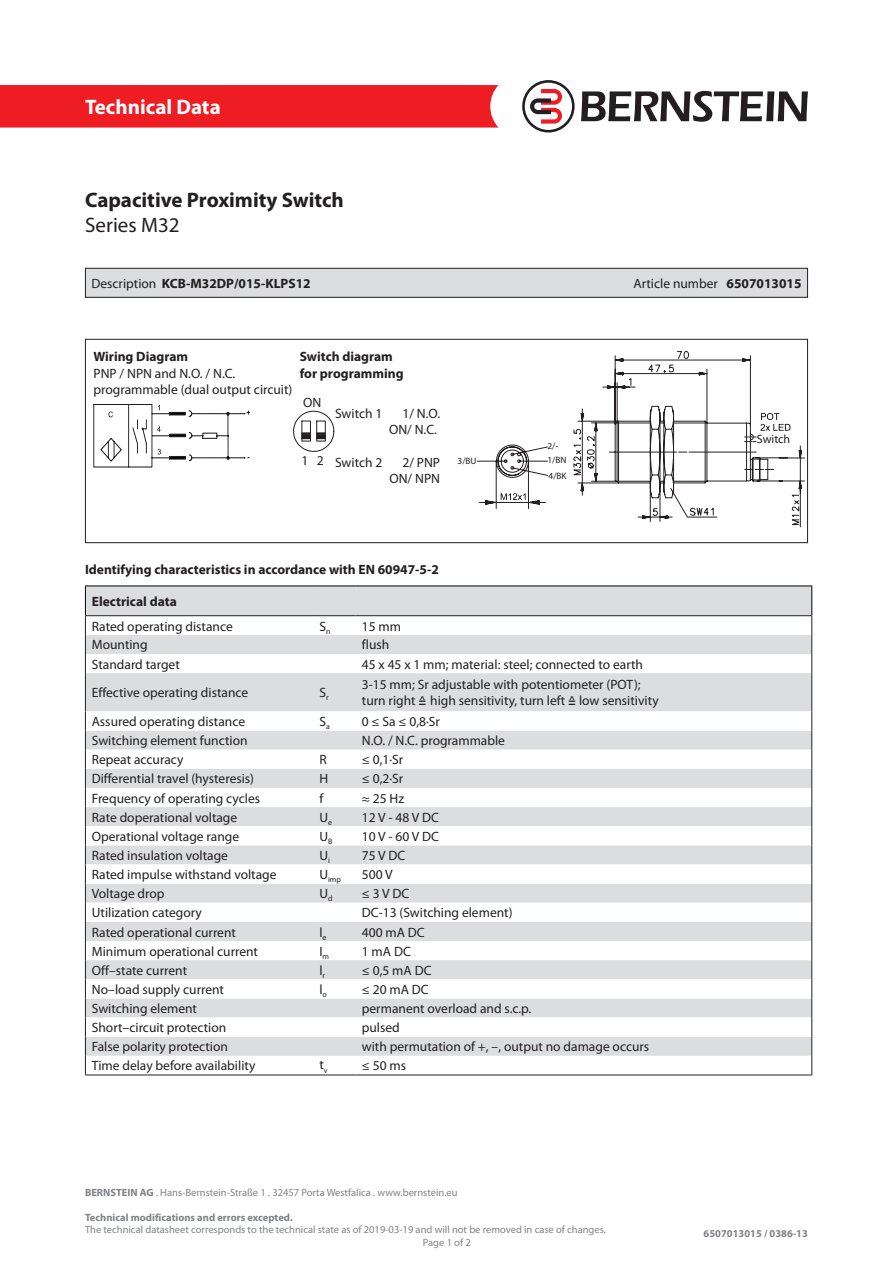
<style>
.page{position:relative;width:893px;height:1263px;background:#fff}
.page>*{position:absolute;margin:0;border:0;box-sizing:border-box;transform-origin:0 0}
.t1{font:700 21px "Myriad Pro";color:#231f20}
.t2{font:700 21px "Myriad Pro";color:#fff}
.t3{font:21px "Myriad Pro";color:#231f20}
.t4{font:13.5px/16.2px "Myriad Pro";color:#231f20}
.t5{font:700 13.5px/16.2px "Myriad Pro";color:#231f20}
.t6{font:12px "Myriad Pro";color:#231f20}
.t7{font:10.5px "Myriad Pro";color:#808285}
.t8{font:700 10.5px "Myriad Pro";color:#808285}
.t9{font:9.3px/14.4px "Myriad Pro";color:#231f20}
.t10{font:7.8px "Myriad Pro";color:#231f20}
.s1{font-weight:400}
.s2{font-weight:700}
.s3{font-family:"Arial Unicode MS"}
</style>
<div class="page">
<div style="left:0;top:85px;width:498px;height:43px;background:#ee1d23"></div>
<svg style="left:581px;top:91px;width:227px;height:31px"></svg>
<svg style="left:522px;top:80px;width:53px;height:53px"></svg>
<div style="left:85px;top:339px;width:723px;height:204px;border:1px solid #231f20"></div>
<svg style="left:574px;top:351px;width:231px;height:176px"></svg>
<svg style="left:94px;top:404px;width:156px;height:63px"></svg>
<svg style="left:293px;top:410px;width:42px;height:42px"></svg>
<svg style="left:477px;top:444px;width:71px;height:65px"></svg>
<div style="left:85px;top:268px;width:722px;height:29px;background:#dcdddf"></div>
<div style="left:85px;top:268px;width:723px;height:30px;border:1px solid #231f20"></div>
<svg style="left:86px;top:673px;width:725px;height:383px;fill:#dcdddf"></svg>
<hr style="left:811px;top:673px;width:1px;height:38px;background:#231f20">
<svg style="left:811px;top:711px;width:1px;height:363px"></svg>
<hr style="left:85px;top:585px;width:228px;height:1px;background:#000">
<hr style="left:313px;top:585px;width:42px;height:1px;background:#000">
<hr style="left:355px;top:585px;width:457px;height:1px;background:#000">
<hr style="left:355px;top:1074px;width:457px;height:1px;background:#231f20">
<hr style="left:85px;top:1074px;width:228px;height:1px;background:#231f20">
<hr style="left:313px;top:1074px;width:42px;height:1px;background:#231f20">
<svg style="left:85px;top:586px;width:727px;height:87px"></svg>
<hr style="left:85px;top:673px;width:1px;height:38px;background:#231f20">
<svg style="left:85px;top:711px;width:1px;height:363px"></svg>
<h1 class="t2" style="left:85px;top:93px;width:137px">Technical Data</h1>
<p class="t1" style="left:85px;top:186px;width:260px">Capacitive Proximity Switch</p>
<p class="t3" style="left:85px;top:212px;width:96px">Series M32</p>
<p class="t5" style="left:91px;top:274px;width:221px"><span class="s1">Description</span> KCB-M32DP/015-KLPS12</p>
<p class="t4" style="left:633px;top:275px;width:170px">Article number <span class="s2">6507013015</span></p>
<p class="t4" style="left:94px;top:348px;width:200px"><span class="s2">Wiring Diagram<br></span>PNP / NPN and N.O. / N.C. programmable (dual output circuit)</p>
<p class="t5" style="left:300px;top:348px;width:105px">Switch diagram for programming</p>
<p class="t4" style="left:303px;top:394px;width:20px">ON</p>
<p class="t4" style="left:335px;top:405px;width:49px">Switch 1</p>
<p class="t4" style="left:389px;top:405px;width:53px;text-align:right">1/ N.O.<br>ON/ N.C.</p>
<p class="t4" style="left:335px;top:454px;width:49px">Switch 2</p>
<p class="t4" style="left:389px;top:454px;width:52px;text-align:right">2/ PNP<br>ON/ NPN</p>
<p class="t4" style="left:301px;top:452px;width:24px">1 2</p>
<p class="t9" style="left:458px;top:454px;width:20px">3/BU</p>
<p class="t5" style="left:85px;top:561px;width:355px">Identifying characteristics in accordance with EN 60947-5-2</p>
<p class="t9" style="left:547px;top:438px;width:21px">2/-<br>1/BN</p>
<p class="t9" style="left:549px;top:468px;width:19px">4/BK</p>
<p class="t5" style="left:92px;top:593px;width:87px">Electrical data</p>
<p class="t4" style="left:92px;top:618px;width:143px">Rated operating distance</p>
<p class="t4" style="left:319px;top:618px;width:13px">S<sub>n</sub></p>
<p class="t4" style="left:362px;top:618px;width:41px">15 mm</p>
<p class="t4" style="left:92px;top:637px;width:57px">Mounting</p>
<p class="t4" style="left:362px;top:637px;width:29px">flush</p>
<p class="t4" style="left:92px;top:656px;width:90px">Standard target</p>
<p class="t4" style="left:362px;top:656px;width:283px">45 x 45 x 1 mm; material: steel; connected to earth</p>
<p class="t4" style="left:92px;top:684px;width:158px">Effective operating distance</p>
<p class="t4" style="left:319px;top:684px;width:11px">S<sub>r</sub></p>
<p class="t4" style="left:362px;top:676px;width:298px">3-15 mm; Sr adjustable with potentiometer (POT); turn right <span class="s3">≙</span> high sensitivity, turn left <span class="s3">≙</span> low sensitivity</p>
<p class="t4" style="left:92px;top:713px;width:155px">Assured operating distance</p>
<p class="t4" style="left:319px;top:713px;width:12px">S<sub>a</sub></p>
<p class="t4" style="left:362px;top:713px;width:80px">0 ≤ Sa ≤ 0,8∙Sr</p>
<p class="t4" style="left:92px;top:732px;width:157px">Switching element function</p>
<p class="t4" style="left:362px;top:732px;width:145px">N.O. / N.C. programmable</p>
<p class="t4" style="left:92px;top:751px;width:93px">Repeat accuracy</p>
<p class="t4" style="left:319px;top:751px;width:9px">R</p>
<p class="t4" style="left:362px;top:751px;width:43px">≤ 0,1∙Sr</p>
<p class="t4" style="left:92px;top:770px;width:164px">Differential travel (hysteresis)</p>
<p class="t4" style="left:319px;top:770px;width:10px">H</p>
<p class="t4" style="left:362px;top:770px;width:43px">≤ 0,2∙Sr</p>
<p class="t4" style="left:92px;top:790px;width:170px">Frequency of operating cycles</p>
<p class="t4" style="left:319px;top:790px;width:5px">f</p>
<p class="t4" style="left:362px;top:790px;width:44px">≈ 25 Hz</p>
<p class="t4" style="left:92px;top:809px;width:147px">Rate doperational voltage</p>
<p class="t4" style="left:319px;top:809px;width:14px">U<sub>e</sub></p>
<p class="t4" style="left:362px;top:809px;width:79px">12 V - 48 V DC</p>
<p class="t4" style="left:92px;top:828px;width:149px">Operational voltage range</p>
<p class="t4" style="left:319px;top:828px;width:15px">U<sub>B</sub></p>
<p class="t4" style="left:362px;top:828px;width:79px">10 V - 60 V DC</p>
<p class="t4" style="left:92px;top:847px;width:138px">Rated insulation voltage</p>
<p class="t4" style="left:319px;top:847px;width:12px">U<sub>i</sub></p>
<p class="t4" style="left:362px;top:847px;width:45px">75 V DC</p>
<p class="t4" style="left:92px;top:866px;width:186px">Rated impulse withstand voltage</p>
<p class="t10" style="left:319px;top:875px;width:23px"><sup>U</sup>imp</p>
<p class="t4" style="left:362px;top:866px;width:32px">500 V</p>
<p class="t4" style="left:92px;top:885px;width:74px">Voltage drop</p>
<p class="t4" style="left:319px;top:885px;width:15px">U<sub>d</sub></p>
<p class="t4" style="left:362px;top:885px;width:49px">≤ 3 V DC</p>
<p class="t4" style="left:92px;top:904px;width:112px">Utilization category</p>
<p class="t4" style="left:362px;top:904px;width:152px">DC-13 (Switching element)</p>
<p class="t4" style="left:92px;top:924px;width:146px">Rated operational current</p>
<p class="t4" style="left:319px;top:924px;width:9px">l<sub>e</sub></p>
<p class="t4" style="left:362px;top:924px;width:64px">400 mA DC</p>
<p class="t4" style="left:92px;top:943px;width:168px">Minimum operational current</p>
<p class="t4" style="left:319px;top:943px;width:11px">I<sub>m</sub></p>
<p class="t4" style="left:362px;top:943px;width:50px">1 mA DC</p>
<p class="t4" style="left:92px;top:962px;width:97px">Off–state current</p>
<p class="t4" style="left:319px;top:962px;width:7px">l<sub>r</sub></p>
<p class="t4" style="left:362px;top:962px;width:71px">≤ 0,5 mA DC</p>
<p class="t4" style="left:92px;top:981px;width:134px">No–load supply current</p>
<p class="t4" style="left:319px;top:981px;width:9px">l<sub>o</sub></p>
<p class="t4" style="left:362px;top:981px;width:68px">≤ 20 mA DC</p>
<p class="t4" style="left:92px;top:1000px;width:107px">Switching element</p>
<p class="t4" style="left:362px;top:1000px;width:171px">permanent overload and s.c.p.</p>
<p class="t4" style="left:92px;top:1019px;width:136px">Short–circuit protection</p>
<p class="t4" style="left:362px;top:1019px;width:40px">pulsed</p>
<p class="t4" style="left:92px;top:1038px;width:138px">False polarity protection</p>
<p class="t4" style="left:362px;top:1038px;width:289px">with permutation of +, –, output no damage occurs</p>
<p class="t4" style="left:92px;top:1057px;width:165px">Time delay before availability</p>
<p class="t4" style="left:319px;top:1056px;width:10px">t<sub>v</sub></p>
<p class="t4" style="left:362px;top:1057px;width:46px">≤ 50 ms</p>
<p class="t6" style="left:757px;top:432px;width:35px">Switch</p>
<p class="t7" style="left:85px;top:1185px;width:374px"><span class="s2">BERNSTEIN AG</span> . Hans-Bernstein-Straße 1 . 32457 Porta Westfalica . www.bernstein.eu</p>
<p class="t8" style="left:85px;top:1210px;width:209px">Technical modifications and errors excepted.</p>
<p class="t7" style="left:85px;top:1223px;width:522px">The technical datasheet corresponds to the technical state as of 2019-03-19 and will not be removed in case of changes.</p>
<p class="t7" style="left:423px;top:1236px;width:49px">Page 1 of 2</p>
<p class="t8" style="left:704px;top:1227px;width:106px">6507013015 / 0386-13</p>
</div>
